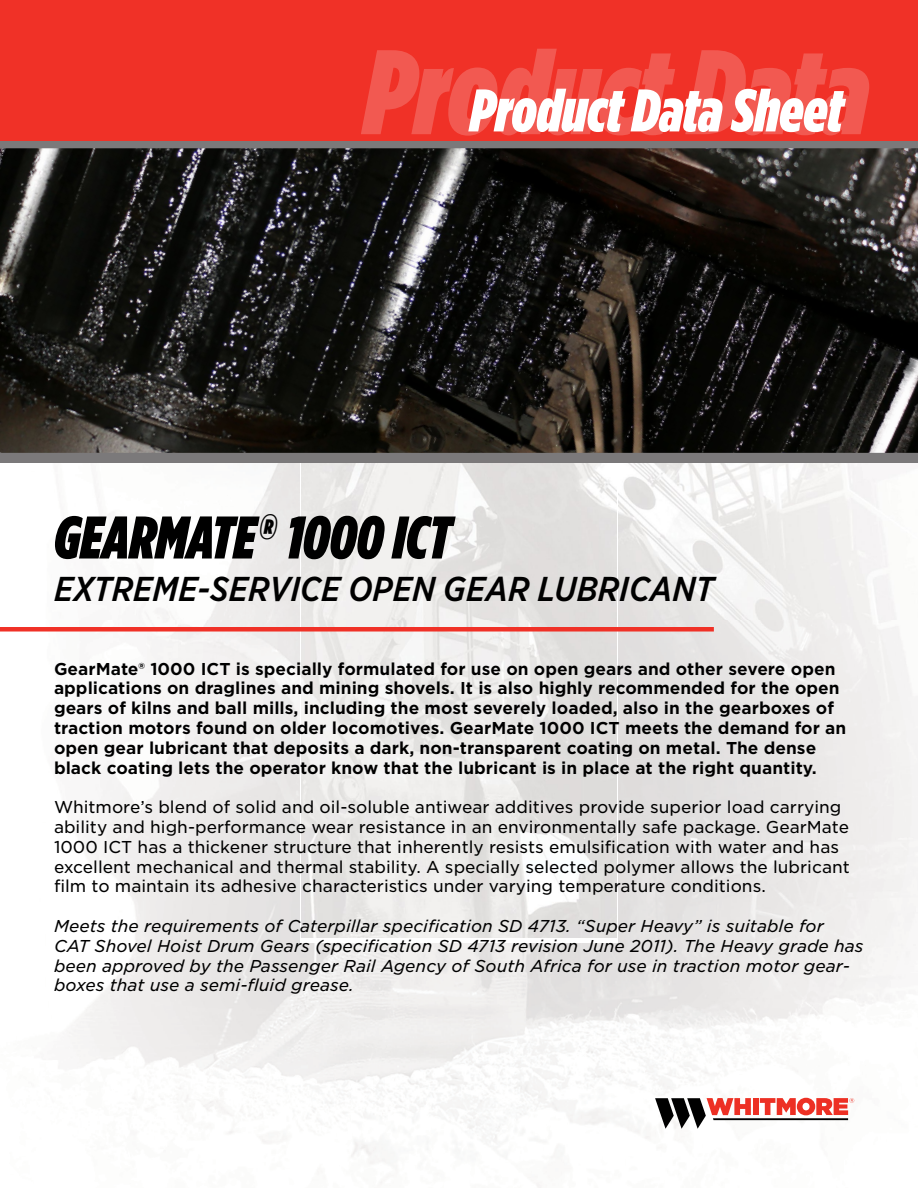
<style>
.page{position:relative;width:918px;height:1188px;background:#fff}
.page>*{position:absolute;margin:0;border:0;box-sizing:border-box;transform-origin:0 0}
.t1{font:italic 120px "Gotham Cond X Black";color:#fff}
.t2{font:italic 60px "Gotham Cond X Black";color:#000}
.t3{font:italic 60px "Gotham Cond X Black";color:#fff}
.t4{font:italic 500 34.5px "Gotham Narrow";color:#000}
.t5{font:700 16.5px/19.8px "Gotham S Sm";color:#000}
.t6{font:16.5px/19.8px "Gotham S Sm";color:#000}
.t7{font:italic 16.5px/19.8px "Gotham S Sm";color:#000}
</style>
<div class="page">
<img style="left:301px;top:463px;width:316px;height:475px">
<img style="left:619px;top:463px;width:299px;height:480px">
<div style="left:0;top:140px;width:918px;height:323px;background:#7b797a"></div>
<div style="left:0;top:0;width:918px;height:140px;background:#f03127"></div>
<img style="left:0;top:148px;width:918px;height:305px">
<div style="left:0;top:627px;width:714px;height:5px;background:#f03127"></div>
<svg style="left:655px;top:1098px;width:199px;height:31px"></svg>
<h1 class="t1" style="left:364px;top:20px;width:506px">Product Data</h1>
<h2 class="t3" style="left:470px;top:75px;width:375px">Product Data Sheet</h2>
<h2 class="t2" style="left:54px;top:502px;width:399px">GEARMATE<sup>®</sup> 1000 ICT</h2>
<h3 class="t4" style="left:54px;top:567px;width:661px">EXTREME-SERVICE OPEN GEAR LUBRICANT</h3>
<p class="t5" style="left:54px;top:659px;width:794px">GearMate® 1000 ICT is specially formulated for use on open gears and other severe open applications on draglines and mining shovels. It is also highly recommended for the open gears of kilns and ball mills, including the most severely loaded, also in the gearboxes of traction motors found on older locomotives. GearMate 1000 ICT meets the demand for an open gear lubricant that deposits a dark, non-transparent coating on metal. The dense black coating lets the operator know that the lubricant is in place at the right quantity.</p>
<p class="t6" style="left:54px;top:797px;width:797px">Whitmore’s blend of solid and oil-soluble antiwear additives provide superior load carrying ability and high-performance wear resistance in an environmentally safe package. GearMate 1000 ICT has a thickener structure that inherently resists emulsification with water and has excellent mechanical and thermal stability. A specially selected polymer allows the lubricant film to maintain its adhesive characteristics under varying temperature conditions.</p>
<p class="t7" style="left:54px;top:916px;width:811px">Meets the requirements of Caterpillar specification SD 4713. “Super Heavy” is suitable for<br>CAT Shovel Hoist Drum Gears (specification SD 4713 revision June 2011). The Heavy grade has been approved by the Passenger Rail Agency of South Africa for use in traction motor gear&shy;boxes that use a semi-fluid grease.</p>
</div>
